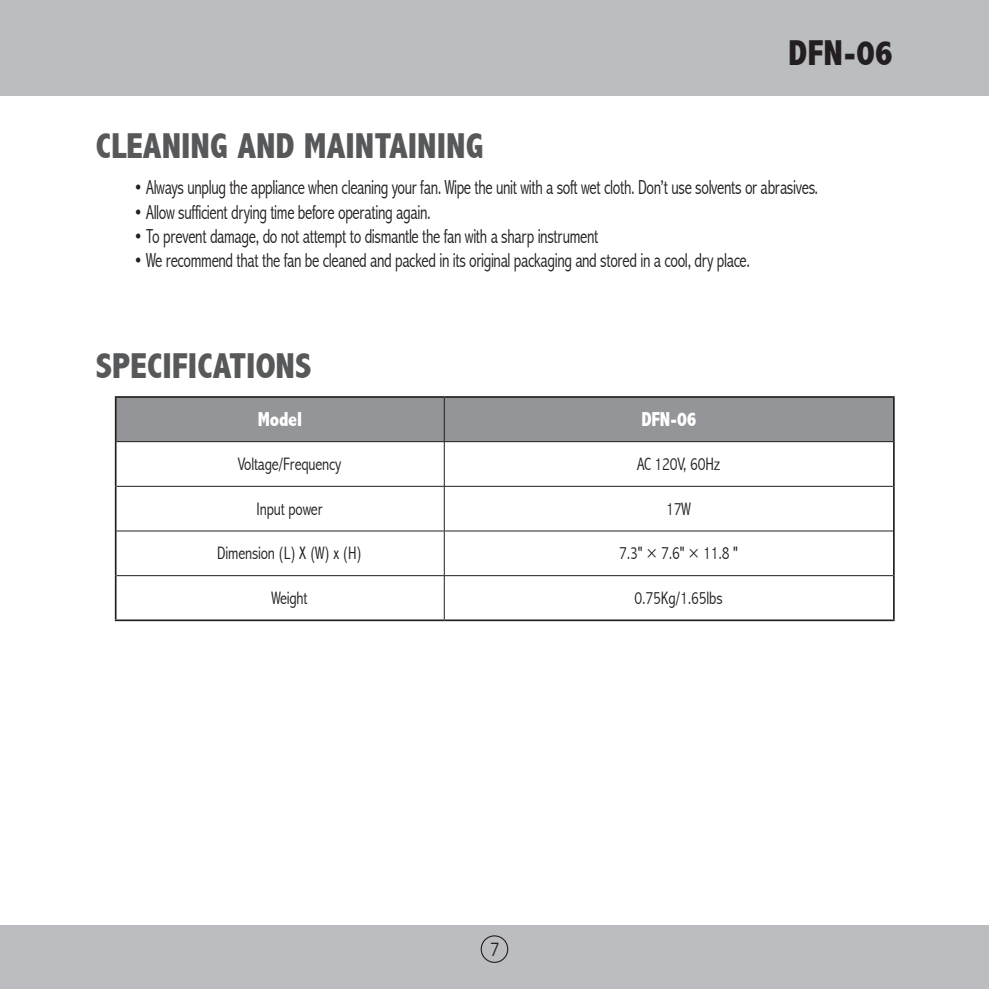
<style>
.page{position:relative;width:989px;height:989px;background:#fff}
.page>*{position:absolute;margin:0;border:0;box-sizing:border-box;transform-origin:0 0}
.t1{font:800 condensed 36px "Abadi";color:#57585a}
.t2{font:800 condensed 36px "Abadi";color:#231f20}
.t3{font:300 condensed 20.25px "Abadi";letter-spacing:-.02em;color:#231f20;scale:.88 1}
.t4{font:800 condensed 20.25px "Abadi";letter-spacing:-.01em;color:#fff;scale:.95 1}
.t5{font:300 condensed 20.25px "Abadi";letter-spacing:-.02em;color:#231f20}
.t6{font:300 condensed 18px "Abadi";letter-spacing:-.01em;color:#231f20;scale:.95 1}
</style>
<div class="page">
<div style="left:0;top:0;width:989px;height:96px;background:#bcbdc0"></div>
<div style="left:0;top:925px;width:989px;height:64px;background:#bcbdc0"></div>
<div style="left:481px;top:935px;width:27px;height:28px;border:1px solid #231f20;border-radius:50%"></div>
<div style="left:116px;top:397px;width:328px;height:44px;background:#939598"></div>
<div style="left:444px;top:397px;width:449px;height:44px;background:#939598"></div>
<hr style="left:444px;top:398px;width:1px;height:43px;background:#231f20">
<hr style="left:116px;top:441px;width:328px;height:1px;background:#231f20">
<hr style="left:444px;top:441px;width:449px;height:1px;background:#231f20">
<hr style="left:444px;top:442px;width:1px;height:44px;background:#231f20">
<hr style="left:116px;top:486px;width:328px;height:1px;background:#231f20">
<hr style="left:444px;top:486px;width:449px;height:1px;background:#231f20">
<hr style="left:444px;top:486px;width:1px;height:44px;background:#231f20">
<hr style="left:116px;top:530px;width:328px;height:1px;background:#231f20">
<hr style="left:444px;top:530px;width:449px;height:1px;background:#231f20">
<hr style="left:444px;top:531px;width:1px;height:44px;background:#231f20">
<hr style="left:116px;top:575px;width:328px;height:1px;background:#231f20">
<hr style="left:444px;top:575px;width:449px;height:1px;background:#231f20">
<hr style="left:444px;top:576px;width:1px;height:43px;background:#231f20">
<hr style="left:115px;top:396px;width:329px;height:2px;background:#231f20">
<hr style="left:115px;top:398px;width:1px;height:43px;background:#231f20">
<hr style="left:444px;top:396px;width:450px;height:2px;background:#231f20">
<hr style="left:893px;top:398px;width:1px;height:43px;background:#231f20">
<hr style="left:115px;top:441px;width:1px;height:45px;background:#231f20">
<hr style="left:893px;top:441px;width:1px;height:45px;background:#231f20">
<hr style="left:115px;top:486px;width:1px;height:45px;background:#231f20">
<hr style="left:893px;top:486px;width:1px;height:45px;background:#231f20">
<hr style="left:115px;top:531px;width:1px;height:44px;background:#231f20">
<hr style="left:893px;top:531px;width:1px;height:44px;background:#231f20">
<hr style="left:115px;top:575px;width:1px;height:44px;background:#231f20">
<hr style="left:893px;top:575px;width:1px;height:44px;background:#231f20">
<hr style="left:115px;top:619px;width:329px;height:2px;background:#231f20">
<hr style="left:444px;top:619px;width:450px;height:2px;background:#231f20">
<h1 class="t2" style="left:788px;top:33px;width:106px">DFN-06</h1>
<h1 class="t1" style="left:96px;top:125px;width:83px">CLEANING</h1>
<h1 class="t1" style="left:237px;top:125px;width:187px">AND MAINTAINING</h1>
<p class="t3" style="left:134px;top:176px;width:779px">• Always unplug the appliance when cleaning your fan. Wipe the unit with a soft wet cloth. Don’t use solvents or abrasives.</p>
<p class="t3" style="left:134px;top:200px;width:339px">• Allow sufficient drying time before operating again.</p>
<p class="t3" style="left:134px;top:224px;width:529px">• To prevent damage, do not attempt to dismantle the fan with a sharp instrument</p>
<p class="t3" style="left:134px;top:249px;width:701px">• We recommend that the fan be cleaned and packed in its original packaging and stored in a cool, dry place.</p>
<h1 class="t1" style="left:96px;top:345px;width:217px">SPECIFICATIONS</h1>
<p class="t4" style="left:258px;top:408px;width:48px">MODEL</p>
<p class="t4" style="left:641px;top:408px;width:60px">DFN-06</p>
<p class="t6" style="left:238px;top:453px;width:111px">Voltage/Frequency</p>
<p class="t6" style="left:637px;top:453px;width:89px">AC 120V, 60Hz</p>
<p class="t6" style="left:256px;top:498px;width:71px">Input power</p>
<p class="t6" style="left:666px;top:498px;width:28px">17W</p>
<p class="t6" style="left:217px;top:543px;width:153px">Dimension (L) X (W) x (H)</p>
<p class="t6" style="left:619px;top:543px;width:127px">7.3" × 7.6" × 11.8 "</p>
<p class="t6" style="left:271px;top:587px;width:40px">Weight</p>
<p class="t6" style="left:634px;top:587px;width:94px">0.75Kg/1.65lbs</p>
<p class="t5" style="left:490px;top:937px;width:11px">7</p>
</div>
